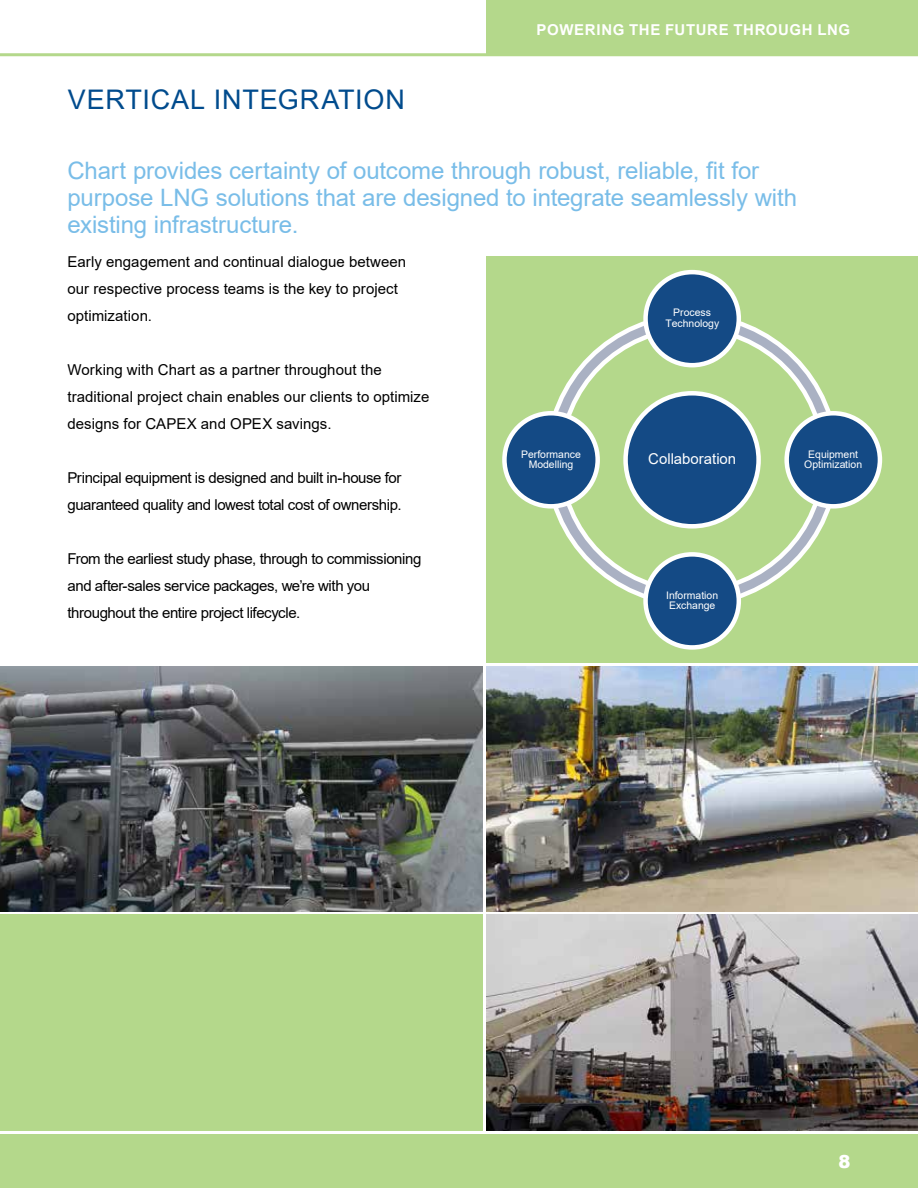
<style>
.page{position:relative;width:918px;height:1188px;background:#fff}
.page>*{position:absolute;margin:0;border:0;box-sizing:border-box;transform-origin:0 0}
.t1{font:27px "Arial";letter-spacing:.03em;color:#004b8d}
.t2{font:24px/27px "Arial";letter-spacing:-.005em;color:#79bde8}
.t3{font:900 18px "Arial";color:#fff}
.t4{font:15px/27px "Arial";letter-spacing:-.01em;color:#000}
.t5{font:15px/27px "Arial";letter-spacing:-.03em;color:#000}
.t6{font:700 15px "Arial";letter-spacing:.04em;color:#fff}
.t7{font:15px "Arial";color:#fff}
.t8{font:10.5px/10.8px "Arial";color:#fff;text-align:center}
</style>
<div class="page">
<div style="left:0;top:1134px;width:918px;height:54px;background:#b4d88b"></div>
<hr style="left:0;top:53px;width:918px;height:3px;background:#b4d88b">
<div style="left:486px;top:0;width:432px;height:55px;background:#b4d88b"></div>
<div style="left:0;top:915px;width:482px;height:216px;background:#b4d88b"></div>
<div style="left:486px;top:256px;width:432px;height:407px;background:#b4d88b"></div>
<svg style="left:543px;top:311px;width:298px;height:298px"></svg>
<div style="left:626px;top:393px;width:133px;height:133px;background:#144a85;border-radius:50%"></div>
<div style="left:623px;top:391px;width:138px;height:138px;border:4px solid #fff;border-radius:50%"></div>
<div style="left:646px;top:272px;width:93px;height:93px;background:#144a85;border-radius:50%"></div>
<div style="left:643px;top:270px;width:98px;height:97px;border:4px solid #fff;border-radius:50%"></div>
<div style="left:787px;top:413px;width:93px;height:93px;background:#144a85;border-radius:50%"></div>
<div style="left:784px;top:411px;width:98px;height:98px;border:4px solid #fff;border-radius:50%"></div>
<div style="left:646px;top:554px;width:93px;height:93px;background:#144a85;border-radius:50%"></div>
<div style="left:643px;top:552px;width:98px;height:98px;border:4px solid #fff;border-radius:50%"></div>
<div style="left:504px;top:413px;width:94px;height:93px;background:#144a85;border-radius:50%"></div>
<div style="left:502px;top:411px;width:98px;height:98px;border:4px solid #fff;border-radius:50%"></div>
<img style="left:0;top:666px;width:482px;height:246px">
<img style="left:486px;top:666px;width:432px;height:246px">
<img style="left:486px;top:915px;width:432px;height:216px">
<h1 class="t1" style="left:68px;top:80px;width:339px">VERTICAL INTEGRATION</h1>
<p class="t6" style="left:537px;top:19px;width:315px">POWERING THE FUTURE THROUGH LNG</p>
<h2 class="t2" style="left:68px;top:157px;width:731px">Chart provides certainty of outcome through robust, reliable, fit for purpose LNG solutions that are designed to integrate seamlessly with existing infrastructure.</h2>
<p class="t4" style="left:68px;top:249px;width:340px">Early engagement and continual dialogue between our respective process teams is the key to project optimization.</p>
<p class="t8" style="left:665px;top:307px;width:56px">Process<br>Technology</p>
<p class="t4" style="left:68px;top:357px;width:363px">Working with Chart as a partner throughout the traditional project chain enables our clients to optimize designs for CAPEX and OPEX savings.</p>
<p class="t5" style="left:68px;top:465px;width:336px">Principal equipment is designed and built in-house for guaranteed quality and lowest total cost of ownership.</p>
<p class="t8" style="left:521px;top:448px;width:61px">Performance<br>Modelling</p>
<p class="t7" style="left:648px;top:449px;width:90px">Collaboration</p>
<p class="t8" style="left:804px;top:448px;width:59px">Equipment<br>Optimization</p>
<p class="t4" style="left:68px;top:546px;width:355px">From the earliest study phase, through to commissioning and after-sales service packages, we’re with you throughout the entire project lifecycle.</p>
<p class="t8" style="left:666px;top:590px;width:53px;text-align:left">Information<br>Exchange</p>
<p class="t3" style="left:838px;top:1148px;width:14px">8</p>
</div>
